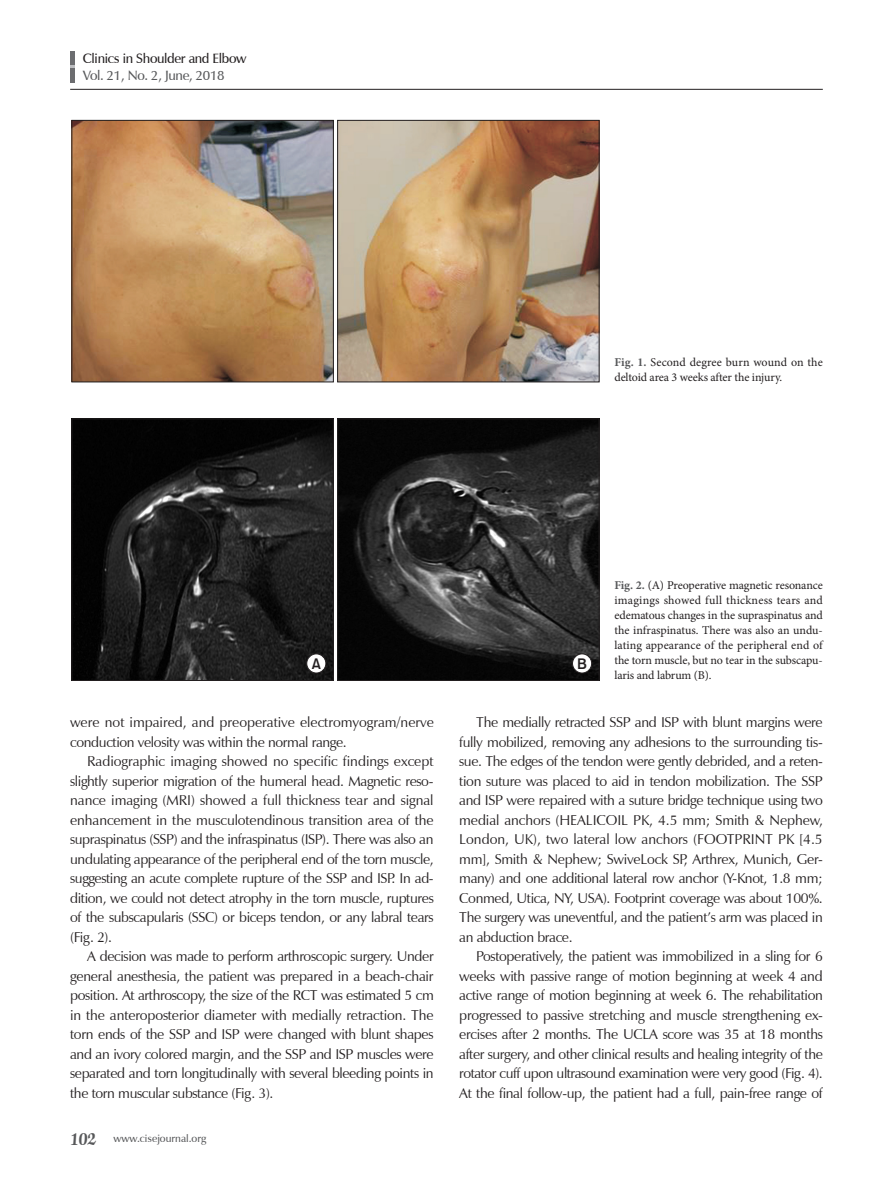
<style>
.page{position:relative;width:893px;height:1191px;background:#fff}
.page>*{position:absolute;margin:0;border:0;box-sizing:border-box;transform-origin:0 0}
.t1{font:15px "Gothic 725 BT Bold A";color:#231f20}
.본문{font:14.25px/19.5px "Zapf Humanist 601 BT";letter-spacing:-.025em;color:#231f20;text-align:justify}
.본문-2{font:14.25px/19.5px "Zapf Humanist 601 BT";letter-spacing:-.005em;color:#231f20}
.t2{font:600 13.5px "Zapf Humanist 601 BT";letter-spacing:-.025em;color:#231f20}
.t3{font:600 13.5px "Zapf Humanist 601 BT";letter-spacing:-.025em;color:#57585a}
.표_그림서체{font:12px/15px "Minion Pro";letter-spacing:-.01em;color:#231f20}
.t4{font:600 10.5px "Zapf Humanist 601 BT";color:#57585a}
.s1{font-weight:700;color:#57585a}
.s2{font-family:"Zapf Chancery IT Cby BT";font-weight:700;font-size:19.5px}
</style>
<div class="page">
<hr style="left:70px;top:89px;width:753px;height:1px;background:#231f20">
<hr style="left:70px;top:51px;width:4px;height:32px;background:#6c6d70">
<img style="left:71px;top:120px;width:529px;height:262px">
<svg style="left:71px;top:418px;width:529px;height:263px;background:#232323"></svg>
<p class="t2" style="left:83px;top:50px;width:165px">Clinics in Shoulder and Elbow</p>
<p class="t3" style="left:83px;top:67px;width:143px">Vol. 21, No. 2, June, 2018</p>
<p class="표_그림서체" style="left:614px;top:355px;width:210px"><span class="s1">Fig. 1.</span> Second degree burn wound on the deltoid area 3 weeks after the injury.</p>
<p class="t1" style="left:312px;top:655px;width:11px">A</p>
<p class="t1" style="left:577px;top:655px;width:11px">B</p>
<p class="표_그림서체" style="left:614px;top:578px;width:210px;text-align:justify"><span class="s1">Fig. 2.</span> (A) Preoperative magnetic resonance imagings showed full thickness tears and edematous changes in the supraspinatus and the infraspinatus. There was also an undu&shy;lating appearance of the peripheral end of the torn muscle, but no tear in the subscapu&shy;laris and labrum (B).</p>
<p class="본문-2" style="left:70px;top:712px;width:365px">were not impaired, and preoperative electromyogram/nerve conduction velosity was within the normal range.</p>
<p class="본문" style="left:70px;top:751px;width:365px;text-indent:17px">Radiographic imaging showed no specific findings except slightly superior migration of the humeral head. Magnetic reso&shy;nance imaging (MRI) showed a full thickness tear and signal enhancement in the musculotendinous transition area of the supraspinatus (SSP) and the infraspinatus (ISP). There was also an undulating appearance of the peripheral end of the torn muscle, suggesting an acute complete rupture of the SSP and ISP. In ad&shy;dition, we could not detect atrophy in the torn muscle, ruptures of the subscapularis (SSC) or biceps tendon, or any labral tears (Fig. 2).</p>
<p class="본문" style="left:70px;top:946px;width:365px;text-indent:17px">A decision was made to perform arthroscopic surgery. Under general anesthesia, the patient was prepared in a beach-chair position. At arthroscopy, the size of the RCT was estimated 5 cm in the anteroposterior diameter with medially retraction. The torn ends of the SSP and ISP were changed with blunt shapes and an ivory colored margin, and the SSP and ISP muscles were separated and torn longitudinally with several bleeding points in the torn muscular substance (Fig. 3).</p>
<p class="t4" style="left:70px;top:1132px;width:138px"><span class="s2">102</span> www.cisejournal.org</p>
<p class="본문" style="left:459px;top:712px;width:365px;text-indent:17px">The medially retracted SSP and ISP with blunt margins were fully mobilized, removing any adhesions to the surrounding tis&shy;sue. The edges of the tendon were gently debrided, and a reten&shy;tion suture was placed to aid in tendon mobilization. The SSP and ISP were repaired with a suture bridge technique using two medial anchors (HEALICOIL PK, 4.5 mm; Smith &amp; Nephew, London, UK), two lateral low anchors (FOOTPRINT PK [4.5 mm], Smith &amp; Nephew; SwiveLock SP, Arthrex, Munich, Ger&shy;many) and one additional lateral row anchor (Y-Knot, 1.8 mm; Conmed, Utica, NY, USA). Footprint coverage was about 100%.<br>The surgery was uneventful, and the patient’s arm was placed in an abduction brace.</p>
<p class="본문" style="left:459px;top:946px;width:365px;text-indent:17px">Postoperatively, the patient was immobilized in a sling for 6 weeks with passive range of motion beginning at week 4 and active range of motion beginning at week 6. The rehabilitation progressed to passive stretching and muscle strengthening ex&shy;ercises after 2 months. The UCLA score was 35 at 18 months after surgery, and other clinical results and healing integrity of the rotator cuff upon ultrasound examination were very good (Fig. 4).<br>At the final follow-up, the patient had a full, pain-free range of</p>
</div>
